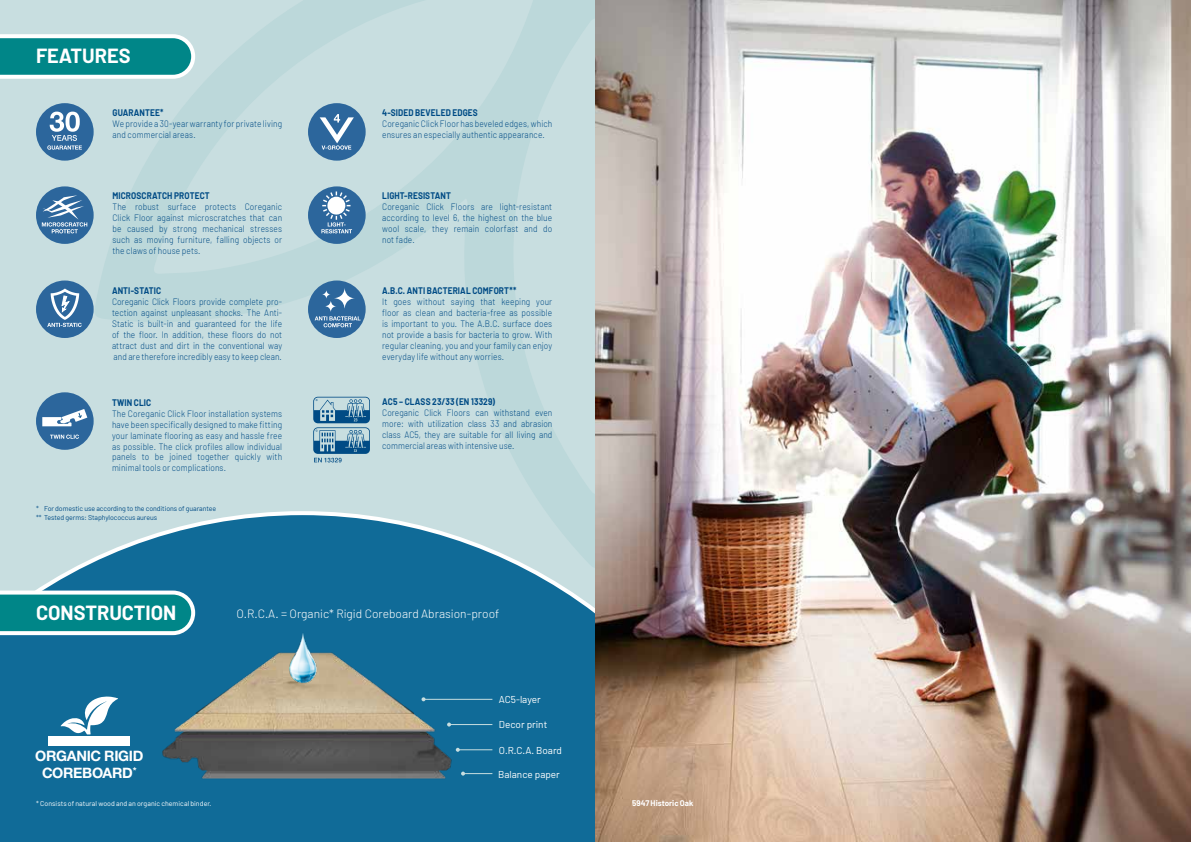
<style>
.page{position:relative;width:1191px;height:842px;background:#fff}
.page>*{position:absolute;margin:0;border:0;box-sizing:border-box;transform-origin:0 0}
.t1{font:700 20px "Barlow";color:#fff}
.t2{font:700 14.4px/17.3px "Helvetica Neue LT Std";letter-spacing:-.025em;color:#fff;text-align:center}
.t3{font:300 12px "Barlow";color:#fff}
.t4{font:10px "Barlow";color:#fff}
.t5{font:300 9.4px/11px "Barlow";letter-spacing:.015em;color:#004b85;text-align:justify;scale:.89 1}
.t6{font:700 9.4px "Barlow";letter-spacing:.015em;color:#004b85;scale:.89 1}
.t7{font:700 8px "Barlow";color:#fff}
.t8{font:7px/8.4px "Barlow";letter-spacing:-.01em;color:#004b85}
.t9{font:7px "Barlow";letter-spacing:.005em;color:#fff}
</style>
<div class="page">
<div style="left:0;top:486px;width:595px;height:356px;background:#106b98"></div>
<svg style="left:0;top:584px;width:595px;height:52px"></svg>
<svg style="left:0;top:0;width:595px;height:584px;background:#adcdd5"></svg>
<svg style="left:93px;top:0;width:502px;height:570px;background:#bad5da"></svg>
<img style="left:595px;top:0;width:596px;height:842px">
<div style="left:49px;top:736px;width:81px;height:10px;background:#fff"></div>
<svg style="left:61px;top:696px;width:57px;height:38px"></svg>
<img style="left:162px;top:652px;width:302px;height:127px">
<img style="left:283px;top:630px;width:40px;height:54px">
<hr style="left:423px;top:699px;width:69px;height:1px;background:#c8dee0">
<svg style="left:421px;top:697px;width:4px;height:4px"></svg>
<hr style="left:449px;top:724px;width:43px;height:1px;background:#c8dee0">
<svg style="left:447px;top:722px;width:4px;height:4px"></svg>
<hr style="left:458px;top:749px;width:34px;height:1px;background:#c8dee0">
<svg style="left:456px;top:748px;width:4px;height:4px"></svg>
<svg style="left:461px;top:772px;width:31px;height:4px"></svg>
<svg style="left:0;top:34px;width:195px;height:45px"></svg>
<svg style="left:0;top:591px;width:195px;height:44px;background:#2e9b9d"></svg>
<div style="left:36px;top:103px;width:58px;height:58px;background:#2c669c;border-radius:50%"></div>
<svg style="left:47px;top:112px;width:35px;height:38px"></svg>
<div style="left:36px;top:186px;width:58px;height:58px;background:#2c669c;border-radius:50%"></div>
<svg style="left:42px;top:195px;width:45px;height:38px"></svg>
<div style="left:308px;top:280px;width:58px;height:58px;background:#2c669c;border-radius:50%"></div>
<svg style="left:315px;top:287px;width:45px;height:40px"></svg>
<div style="left:36px;top:392px;width:58px;height:58px;background:#2c669c;border-radius:50%"></div>
<svg style="left:50px;top:435px;width:29px;height:4px"></svg>
<svg style="left:42px;top:409px;width:45px;height:17px"></svg>
<div style="left:308px;top:186px;width:58px;height:58px;background:#2c669c;border-radius:50%"></div>
<svg style="left:321px;top:191px;width:31px;height:42px"></svg>
<div style="left:36px;top:280px;width:58px;height:58px;background:#2c669c;border-radius:50%"></div>
<svg style="left:47px;top:289px;width:35px;height:38px"></svg>
<svg style="left:313px;top:397px;width:57px;height:65px;background:#76a2ba"></svg>
<div style="left:308px;top:103px;width:58px;height:58px;background:#2c669c;border-radius:50%"></div>
<svg style="left:320px;top:114px;width:34px;height:36px"></svg>
<h1 class="t1" style="left:36px;top:43px;width:96px">FEATURES</h1>
<p class="t6" style="left:112px;top:107px;width:59px">GUARANTEE*</p>
<p class="t5" style="left:112px;top:118px;width:192px">We provide a 30-year warranty for private living and commercial areas.</p>
<p class="t6" style="left:112px;top:190px;width:111px">MICROSCRATCH PROTECT</p>
<p class="t5" style="left:112px;top:201px;width:192px">The robust surface protects Coreganic Click Floor against microscratches that can be caused by strong mechanical stresses such as moving furniture, falling objects or the claws of house pets.</p>
<p class="t6" style="left:112px;top:284px;width:57px">ANTI-STATIC</p>
<p class="t5" style="left:112px;top:295px;width:193px">Coreganic Click Floors provide complete pro&shy;tection against unpleasant shocks. The Anti-Static is built-in and guaranteed for the life of the floor. In addition, these floors do not attract dust and dirt in the conventional way and are therefore incredibly easy to keep clean.</p>
<p class="t6" style="left:112px;top:396px;width:46px">TWIN CLIC</p>
<p class="t5" style="left:112px;top:407px;width:193px">The Coreganic Click Floor installation systems have been specifically designed to make fitting your laminate flooring as easy and hassle free as possible. The click profiles allow individual panels to be joined together quickly with minimal tools or complications.</p>
<p class="t8" style="left:36px;top:504px;width:182px">* For domestic use according to the conditions of guarantee ** Tested germs: Staphylococcus aureus</p>
<p class="t6" style="left:382px;top:107px;width:109px">4-SIDED BEVELED EDGES</p>
<p class="t5" style="left:382px;top:118px;width:193px">Coreganic Click Floor has beveled edges, which ensures an especially authentic appearance.</p>
<p class="t6" style="left:382px;top:190px;width:79px">LIGHT-RESISTANT</p>
<p class="t5" style="left:382px;top:201px;width:193px">Coreganic Click Floors are light-resistant according to level 6, the highest on the blue wool scale, they remain colorfast and do not fade.</p>
<p class="t6" style="left:382px;top:284px;width:152px">A.B.C. ANTI BACTERIAL COMFORT**</p>
<p class="t5" style="left:382px;top:295px;width:193px">It goes without saying that keeping your floor as clean and bacteria-free as possible is important to you. The A.B.C. surface does not provide a basis for bacteria to grow. With regular cleaning, you and your family can enjoy everyday life without any worries.</p>
<p class="t6" style="left:382px;top:396px;width:128px">AC5 – CLASS 23/33 (EN 13329)</p>
<p class="t5" style="left:382px;top:407px;width:193px">Coreganic Click Floors can withstand even more: with utilization class 33 and abrasion class AC5, they are suitable for all living and commercial areas with intensive use.</p>
<h1 class="t1" style="left:36px;top:601px;width:142px">CONSTRUCTION</h1>
<p class="t3" style="left:236px;top:606px;width:264px">O.R.C.A. = Organic* Rigid Coreboard Abrasion-proof</p>
<h2 class="t2" style="left:35px;top:746px;width:110px">ORGANIC RIGID<br>COREBOARD<sup>*</sup></h2>
<p class="t9" style="left:36px;top:799px;width:177px">* Consists of natural wood and an organic chemical binder.</p>
<p class="t4" style="left:499px;top:693px;width:43px">AC5-layer</p>
<p class="t4" style="left:499px;top:718px;width:50px">Decor print</p>
<p class="t4" style="left:499px;top:744px;width:65px">O.R.C.A. Board</p>
<p class="t4" style="left:498px;top:768px;width:63px">Balance paper</p>
<p class="t7" style="left:632px;top:798px;width:63px">5947 Historic Oak</p>
</div>
